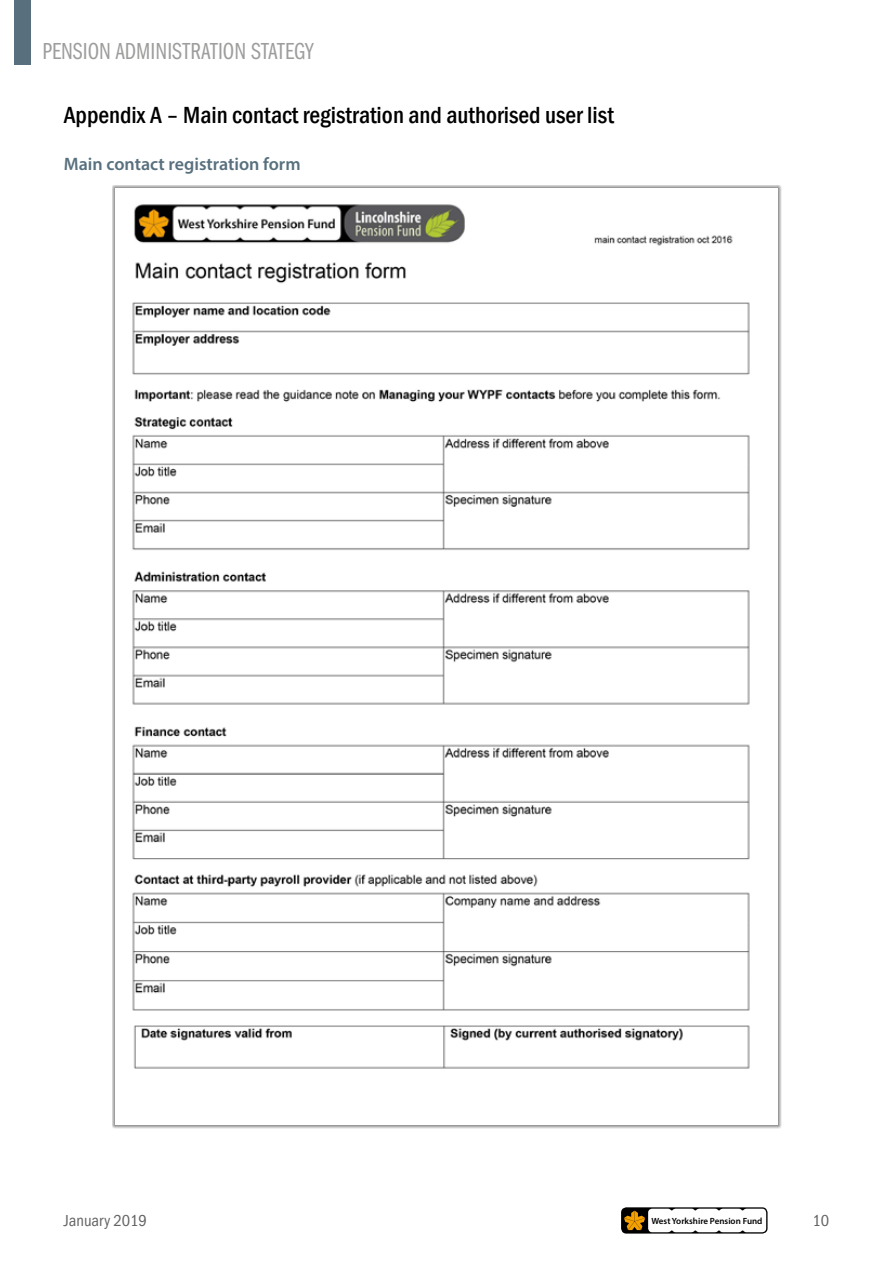
<style>
.page{position:relative;width:893px;height:1263px;background:#fff}
.page>*{position:absolute;margin:0;border:0;box-sizing:border-box;transform-origin:0 0}
.t1{font:500 condensed 24px "Franklin Gothic";color:#000}
.t2{font:24px "Franklin Gothic URW Com Boo";color:#9d9d9c}
.t3{font:600 18px "Myriad Pro";color:#58707d}
.t4{font:16.5px "Franklin Gothic URW Con Boo";color:#646363}
.t5{font:600 9px "Myriad Pro";color:#000}
</style>
<div class="page">
<div style="left:621px;top:1207px;width:146px;height:26px;background:linear-gradient(to bottom,#000,#000);border-radius:5px"></div>
<svg style="left:624px;top:1209px;width:142px;height:23px"></svg>
<div style="left:15px;top:0;width:16px;height:65px;background:#58707d"></div>
<div style="left:112px;top:185px;width:670px;height:943px;background:#000;opacity:.95"></div>
<img style="left:116px;top:189px;width:661px;height:935px">
<p class="t2" style="left:43px;top:34px;width:273px">PENSION ADMINISTRATION STATEGY</p>
<p class="t1" style="left:64px;top:99px;width:552px">Appendix A – Main contact registration and authorised user list</p>
<p class="t3" style="left:64px;top:153px;width:238px">Main contact registration form</p>
<p class="t4" style="left:64px;top:1210px;width:85px">January 2019</p>
<p class="t5" style="left:651px;top:1215px;width:113px">West Yorkshire Pension Fund</p>
<p class="t4" style="left:812px;top:1210px;width:18px">10</p>
</div>
